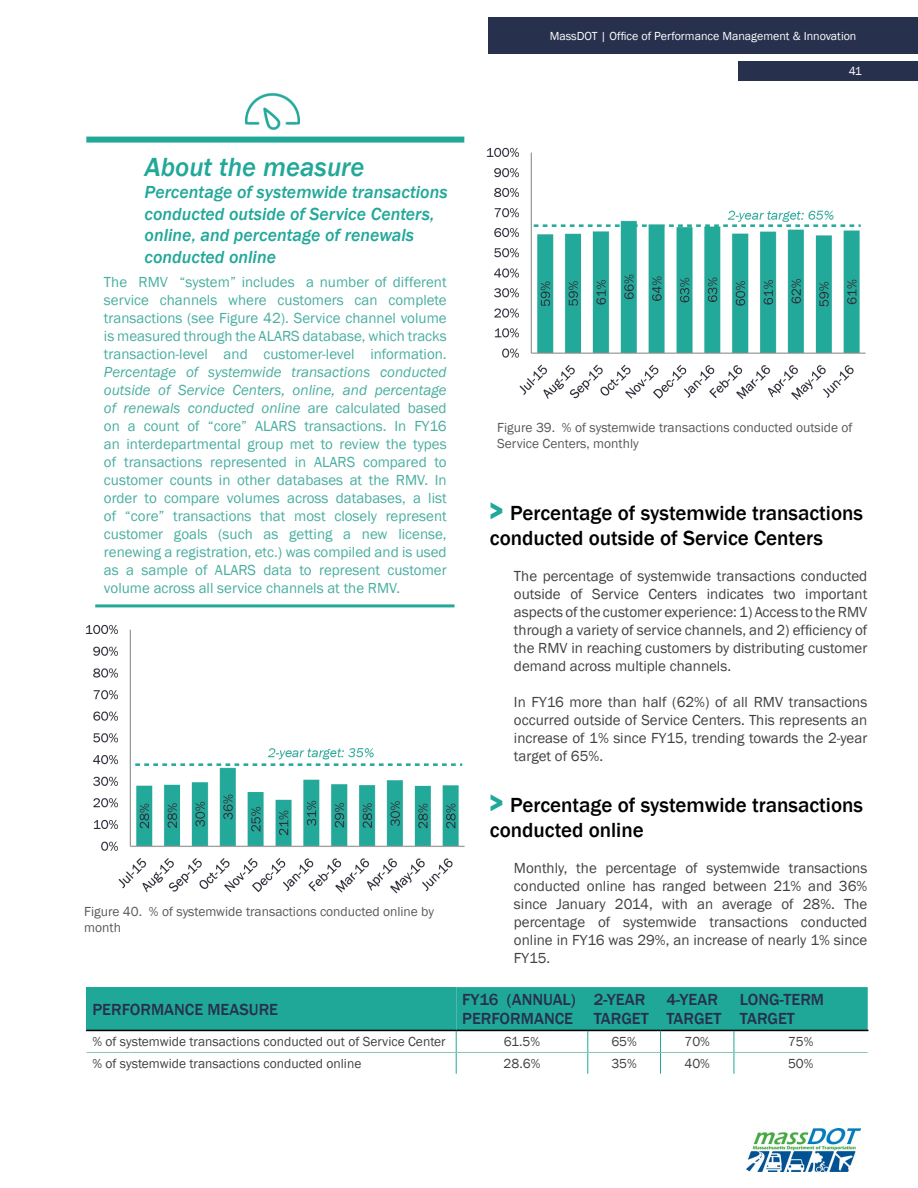
<style>
.page{position:relative;width:918px;height:1188px;background:#fff}
.page>*{position:absolute;margin:0;border:0;box-sizing:border-box;transform-origin:0 0}
.Highlight{font:italic 500 27px "Franklin Gothic";color:#21a899}
.Subheading_-_1{font:500 21px/25.2px "Franklin Gothic";color:#000}
.Highlight-2{font:italic 500 18px/21.6px "Franklin Gothic";color:#21a899}
.table_headers{font:500 16.5px/19.8px "Franklin Gothic";color:#27304d}
.About_the_indicators{font:15px/18px "Franklin Gothic";color:#48aea0;text-align:justify}
.Body{font:15px/18px "Franklin Gothic";color:#414042;text-align:justify}
.t1{font:13.5px/16.2px "Franklin Gothic";color:#58595b}
.table_cells{font:13.5px "Franklin Gothic";color:#414042}
.t2{font:12px "Franklin Gothic";color:#fff}
.s1{font-style:italic}
.s2{font-family:"Bauhaus 93";font-weight:400;font-size:27px;color:#21a899}
</style>
<div class="page">
<div style="left:488px;top:17px;width:430px;height:37px;background:#27304d"></div>
<div style="left:739px;top:61px;width:179px;height:20px;background:#27304d"></div>
<img style="left:746px;top:1128px;width:115px;height:43px">
<div style="left:86px;top:137px;width:378px;height:6px;background:#21a899"></div>
<hr style="left:95px;top:604px;width:360px;height:3px;background:#21a899">
<img style="left:242px;top:93px;width:62px;height:50px">
<img style="left:85px;top:625px;width:380px;height:269px">
<img style="left:486px;top:147px;width:380px;height:253px">
<div style="left:86px;top:987px;width:370px;height:43px;background:#1fa898"></div>
<svg style="left:456px;top:987px;width:412px;height:87px"></svg>
<hr style="left:87px;top:1052px;width:369px;height:1px;background:#8ac4bb">
<hr style="left:456px;top:1052px;width:132px;height:1px;background:#8ac4bb">
<hr style="left:588px;top:1052px;width:72px;height:1px;background:#8ac4bb">
<hr style="left:660px;top:1052px;width:74px;height:1px;background:#8ac4bb">
<hr style="left:734px;top:1052px;width:134px;height:1px;background:#8ac4bb">
<hr style="left:456px;top:1030px;width:132px;height:1px;background:#000">
<hr style="left:588px;top:1030px;width:72px;height:1px;background:#000">
<hr style="left:660px;top:1030px;width:74px;height:1px;background:#000">
<hr style="left:734px;top:1030px;width:134px;height:1px;background:#000">
<hr style="left:86px;top:1030px;width:370px;height:1px;background:#000">
<h3 class="Highlight" style="left:145px;top:151px;width:222px">About the measure</h3>
<h3 class="Highlight-2" style="left:145px;top:181px;width:305px">Percentage of systemwide transactions conducted outside of Service Centers, online, and percentage of renewals conducted online</h3>
<p class="About_the_indicators" style="left:104px;top:273px;width:344px">The RMV “system” includes a number of different service channels where customers can complete transactions (see Figure 42). Service channel volume is measured through the ALARS database, which tracks transaction-level and customer-level information.<br><span class="s1">Percentage of systemwide transactions conducted outside of Service Centers, online, and percentage of renewals conducted online</span> are calculated based on a count of “core” ALARS transactions. In FY16 an interdepartmental group met to review the types of transactions represented in ALARS compared to customer counts in other databases at the RMV. In order to compare volumes across databases, a list of “core” transactions that most closely represent customer goals (such as getting a new license, renewing a registration, etc.) was compiled and is used as a sample of ALARS data to represent customer volume across all service channels at the RMV.</p>
<p class="t1" style="left:84px;top:904px;width:351px">Figure 40. % of systemwide transactions conducted online by month</p>
<p class="t2" style="left:550px;top:28px;width:308px">MassDOT | Office of Performance Management &amp; Innovation</p>
<p class="t2" style="left:849px;top:64px;width:15px">41</p>
<p class="t1" style="left:497px;top:420px;width:357px">Figure 39. % of systemwide transactions conducted outside of<br>Service Centers, monthly</p>
<h2 class="Subheading_-_1" style="left:490px;top:501px;width:375px"><span class="s2">&gt;</span> Percentage of systemwide transactions conducted outside of Service Centers</h2>
<p class="Body" style="left:514px;top:568px;width:355px">The percentage of systemwide transactions conducted outside of Service Centers indicates two important aspects of the customer experience: 1) Access to the RMV through a variety of service channels, and 2) efficiency of the RMV in reaching customers by distributing customer demand across multiple channels.</p>
<p class="Body" style="left:514px;top:694px;width:355px">In FY16 more than half (62%) of all RMV transactions occurred outside of Service Centers. This represents an increase of 1% since FY15, trending towards the 2-year target of 65%.</p>
<h2 class="Subheading_-_1" style="left:490px;top:792px;width:375px"><span class="s2">&gt;</span> Percentage of systemwide transactions conducted online</h2>
<p class="Body" style="left:514px;top:859px;width:355px">Monthly, the percentage of systemwide transactions conducted online has ranged between 21% and 36% since January 2014, with an average of 28%. The percentage of systemwide transactions conducted online in FY16 was 29%, an increase of nearly 1% since FY15.</p>
<h3 class="table_headers" style="left:92px;top:999px;width:187px">PERFORMANCE MEASURE</h3>
<h3 class="table_headers" style="left:462px;top:989px;width:115px">FY16 (ANNUAL)<br>PERFORMANCE</h3>
<h3 class="table_headers" style="left:594px;top:989px;width:56px">2-YEAR<br>TARGET</h3>
<h3 class="table_headers" style="left:666px;top:989px;width:56px">4-YEAR<br>TARGET</h3>
<h3 class="table_headers" style="left:740px;top:989px;width:86px">LONG-TERM<br>TARGET</h3>
<p class="table_cells" style="left:92px;top:1034px;width:355px">% of systemwide transactions conducted out of Service Center</p>
<p class="table_cells" style="left:504px;top:1034px;width:38px">61.5%</p>
<p class="table_cells" style="left:611px;top:1034px;width:27px">65%</p>
<p class="table_cells" style="left:684px;top:1034px;width:27px">70%</p>
<p class="table_cells" style="left:788px;top:1034px;width:27px">75%</p>
<p class="table_cells" style="left:92px;top:1055px;width:271px">% of systemwide transactions conducted online</p>
<p class="table_cells" style="left:504px;top:1055px;width:38px">28.6%</p>
<p class="table_cells" style="left:611px;top:1055px;width:27px">35%</p>
<p class="table_cells" style="left:684px;top:1055px;width:27px">40%</p>
<p class="table_cells" style="left:788px;top:1055px;width:27px">50%</p>
</div>
